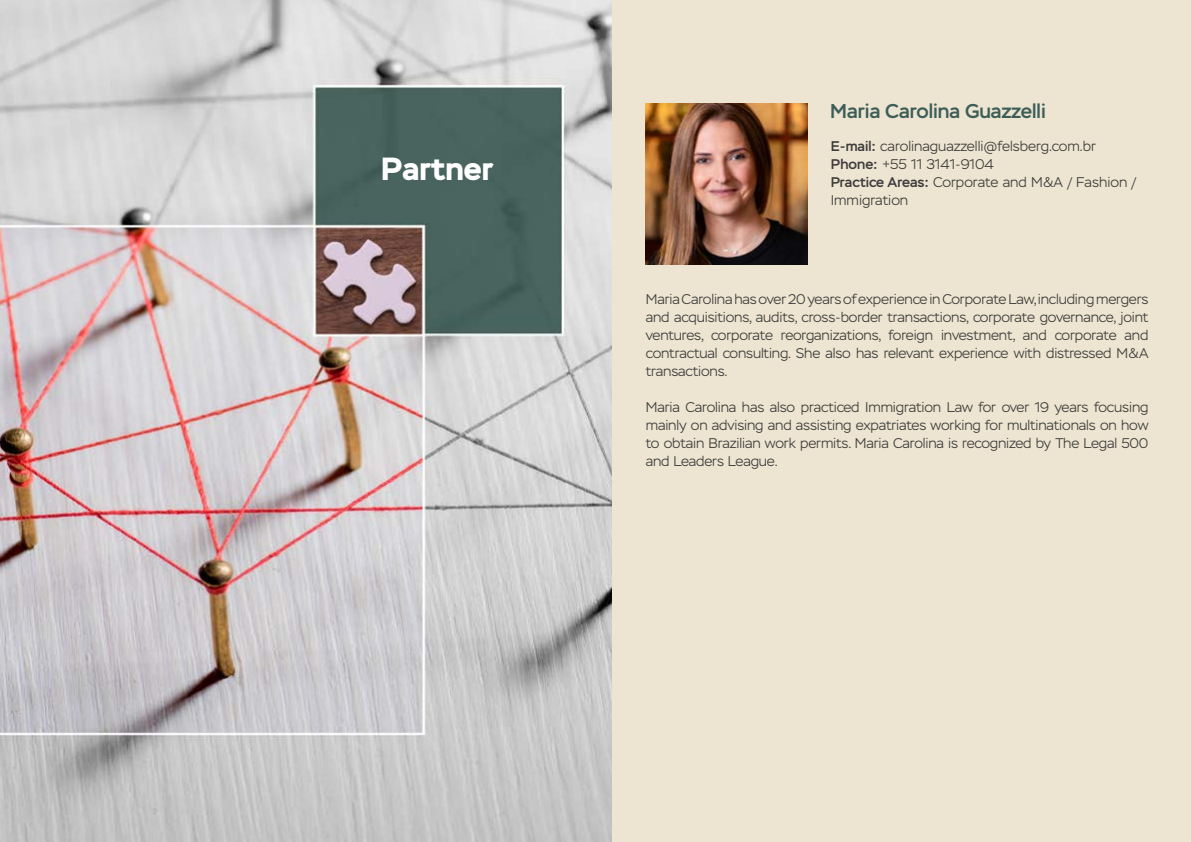
<style>
.page{position:relative;width:1191px;height:842px;background:#fff}
.page>*{position:absolute;margin:0;border:0;box-sizing:border-box;transform-origin:0 0}
.t1{font:700 32px "Stem";color:#fff}
.t2{font:500 20px "Stem";color:#3c5d58}
.t3{font:300 14px/18px "Stem";letter-spacing:-.01em;color:#3c3c3b;text-align:justify}
.s1{font-weight:500}
</style>
<div class="page">
<img style="left:0;top:0;width:612px;height:842px">
<div style="left:612px;top:0;width:579px;height:842px;background:#ede5d1"></div>
<img style="left:646px;top:103px;width:161px;height:162px">
<h1 class="t1" style="left:381px;top:148px;width:114px">Partner</h1>
<h2 class="t2" style="left:830px;top:99px;width:217px">Maria Carolina Guazzelli</h2>
<p class="t3" style="left:831px;top:138px;width:307px;text-align:left"><span class="s1">E-mail:</span> carolinaguazzelli@felsberg.com.br<br><span class="s1">Phone:</span> +55 11 3141-9104<br><span class="s1">Practice Areas:</span> Corporate and M&amp;A / Fashion /<br>Immigration</p>
<p class="t3" style="left:646px;top:290px;width:504px">Maria Carolina has over 20 years of experience in Corporate Law, including mergers and acquisitions, audits, cross-border transactions, corporate governance, joint ventures, corporate reorganizations, foreign investment, and corporate and contractual consulting. She also has relevant experience with distressed M&amp;A transactions.</p>
<p class="t3" style="left:646px;top:398px;width:504px">Maria Carolina has also practiced Immigration Law for over 19 years focusing mainly on advising and assisting expatriates working for multinationals on how to obtain Brazilian work permits. Maria Carolina is recognized by The Legal 500 and Leaders League.</p>
</div>
